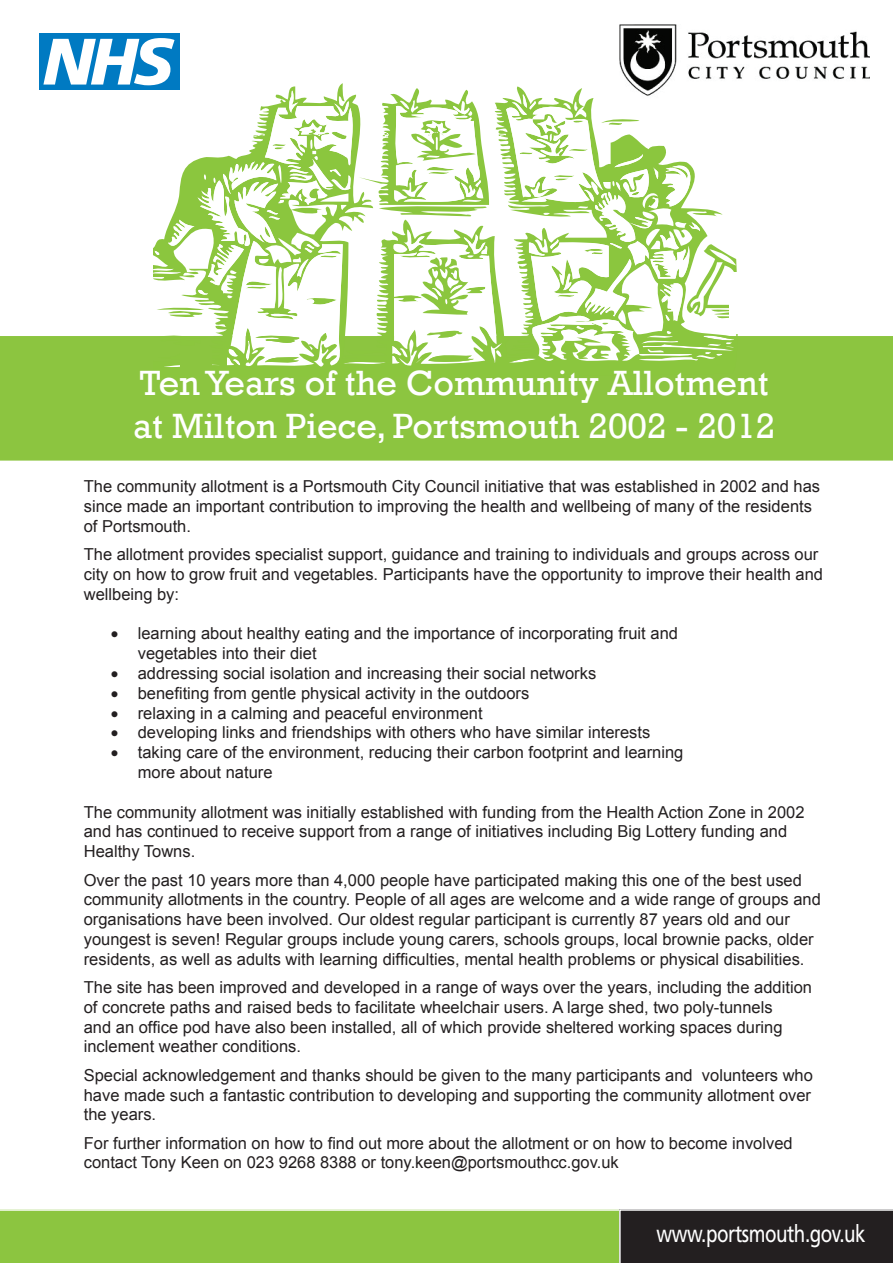
<style>
.page{position:relative;width:893px;height:1263px;background:#fff}
.page>*{position:absolute;margin:0;border:0;box-sizing:border-box;transform-origin:0 0}
.t1{font:36px/43.2px "Rockwell";color:#fff}
.t2{font:24px "Frutiger";letter-spacing:-.025em;color:#fff;scale:.79 1}
.t3{font:16.5px/19.8px "Arial";color:#231f20}
</style>
<div class="page">
<div style="left:0;top:336px;width:893px;height:125px;background:#8cc540"></div>
<div style="left:153px;top:336px;width:589px;height:41px;background:#8bc63e"></div>
<div style="left:181px;top:349px;width:31px;height:29px;background:#8cc540"></div>
<div style="left:0;top:1209px;width:619px;height:54px;background:#8cc540"></div>
<div style="left:619px;top:1209px;width:274px;height:54px;background:#231f20"></div>
<div style="left:39px;top:33px;width:141px;height:57px;background:#007ac2"></div>
<svg style="left:43px;top:38px;width:697px;height:333px"></svg>
<img style="left:619px;top:24px;width:250px;height:74px">
<h1 class="t1" style="left:133px;top:362px;width:644px">Ten Years of the Community Allotment at Milton Piece, Portsmouth 2002 - 2012</h1>
<p class="t3" style="left:84px;top:477px;width:738px">The community allotment is a Portsmouth City Council initiative that was established in 2002 and has since made an important contribution to improving the health and wellbeing of many of the residents of Portsmouth.</p>
<p class="t3" style="left:84px;top:545px;width:741px">The allotment provides specialist support, guidance and training to individuals and groups across our city on how to grow fruit and vegetables. Participants have the opportunity to improve their health and wellbeing by:</p>
<p class="t3" style="left:138px;top:624px;width:542px;text-indent:-27px">• learning about healthy eating and the importance of incorporating fruit and vegetables into their diet</p>
<p class="t3" style="left:111px;top:663px;width:487px">• addressing social isolation and increasing their social networks</p>
<p class="t3" style="left:111px;top:683px;width:420px">• benefiting from gentle physical activity in the outdoors</p>
<p class="t3" style="left:111px;top:703px;width:373px">• relaxing in a calming and peaceful environment</p>
<p class="t3" style="left:111px;top:723px;width:541px">• developing links and friendships with others who have similar interests</p>
<p class="t3" style="left:138px;top:743px;width:547px;text-indent:-27px">• taking care of the environment, reducing their carbon footprint and learning more about nature</p>
<p class="t3" style="left:84px;top:802px;width:722px">The community allotment was initially established with funding from the Health Action Zone in 2002 and has continued to receive support from a range of initiatives including Big Lottery funding and<br>Healthy Towns.</p>
<p class="t3" style="left:84px;top:870px;width:739px">Over the past 10 years more than 4,000 people have participated making this one of the best used community allotments in the country. People of all ages are welcome and a wide range of groups and organisations have been involved. Our oldest regular participant is currently 87 years old and our youngest is seven! Regular groups include young carers, schools groups, local brownie packs, older residents, as well as adults with learning difficulties, mental health problems or physical disabilities.</p>
<p class="t3" style="left:84px;top:977px;width:730px">The site has been improved and developed in a range of ways over the years, including the addition of concrete paths and raised beds to facilitate wheelchair users. A large shed, two poly-tunnels<br>and an office pod have also been installed, all of which provide sheltered working spaces during inclement weather conditions.</p>
<p class="t3" style="left:84px;top:1065px;width:731px;text-align:justify">Special acknowledgement and thanks should be given to the many participants and volunteers who have made such a fantastic contribution to developing and supporting the community allotment over the years.</p>
<p class="t3" style="left:84px;top:1133px;width:710px">For further information on how to find out more about the allotment or on how to become involved contact Tony Keen on 023 9268 8388 or tony.keen@portsmouthcc.gov.uk</p>
<h2 class="t2" style="left:657px;top:1219px;width:266px">www.portsmouth.gov.uk</h2>
</div>
